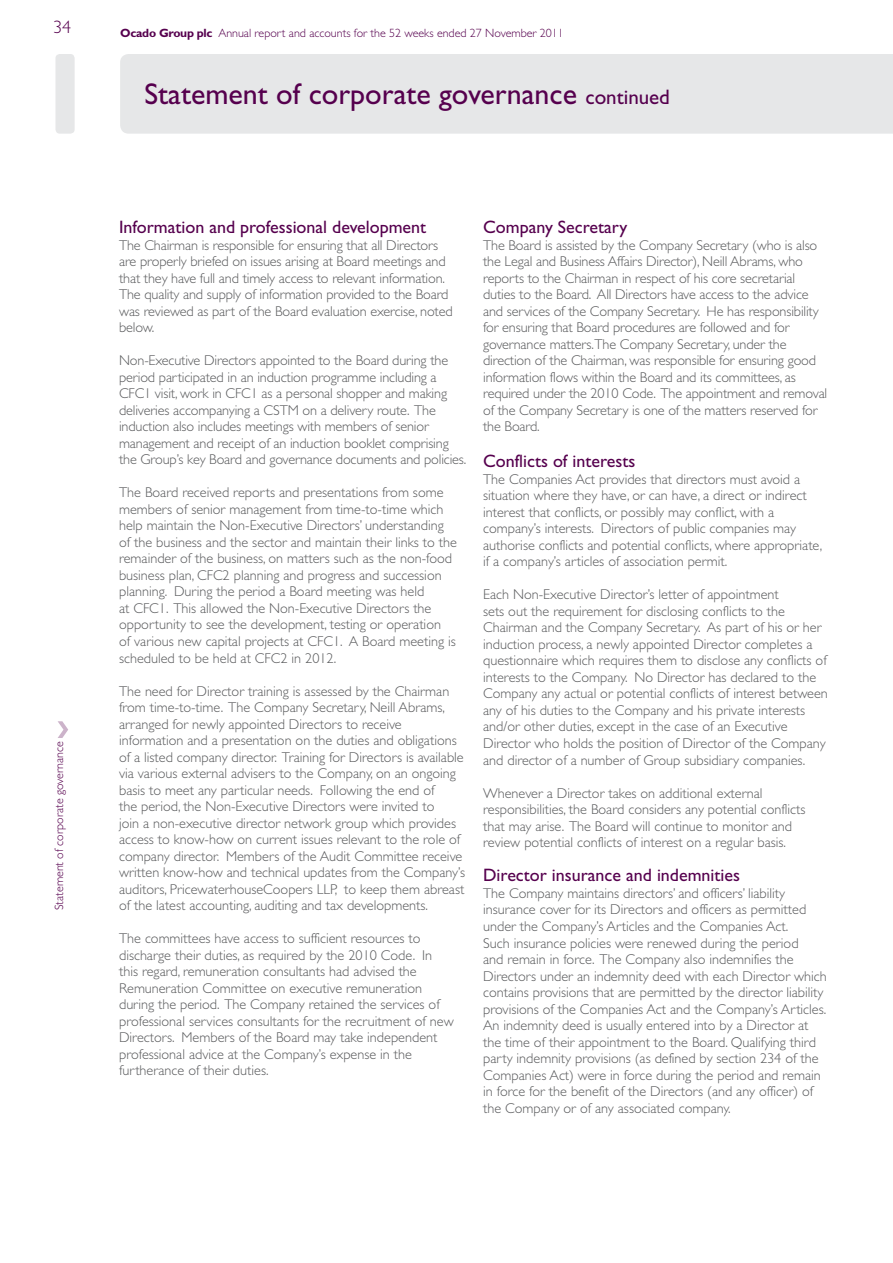
<style>
.page{position:relative;width:893px;height:1263px;background:#fff}
.page>*{position:absolute;margin:0;border:0;box-sizing:border-box;transform-origin:0 0}
.t1{font:30px "Gill Sans Std";color:#56004e}
.t2{font:18px "Gill Sans Std";color:#56004e}
.t3{font:300 18px "Gill Sans Std";color:#56004e}
.t4{font:300 14.25px/16.5px "Gill Sans Std";color:#58595b}
.t5{font:300 12px "Gill Sans Std";color:#56004e}
.s1{font-weight:700}
.s2{font-size:21px}
</style>
<div class="page">
<div style="left:120px;top:54px;width:773px;height:80px;background:#e6e7e8"></div>
<div style="left:55px;top:54px;width:20px;height:80px;background:#e6e7e8;border-radius:4px"></div>
<svg style="left:58px;top:721px;width:10px;height:17px"></svg>
<p class="t3" style="left:53px;top:17px;width:19px">34</p>
<p class="t5" style="left:52px;top:910px;width:170px;rotate:-90deg">Statement of corporate governance</p>
<p class="t5" style="left:120px;top:27px;width:445px"><span class="s1">Ocado Group plc</span> Annual report and accounts for the 52 weeks ended 27 November 2011</p>
<h1 class="t1" style="left:145px;top:76px;width:527px">Statement of corporate governance <span class="s2">continued</span></h1>
<p class="t2" style="left:119px;top:217px;width:309px">Information and professional development</p>
<p class="t4" style="left:119px;top:237px;width:335px">The Chairman is responsible for ensuring that all Directors are properly briefed on issues arising at Board meetings and that they have full and timely access to relevant information.<br>The quality and supply of information provided to the Board was reviewed as part of the Board evaluation exercise, noted below.</p>
<p class="t4" style="left:119px;top:353px;width:331px">N on-Executive Directors appointed to the Board during the period participated in an induction programme including a CFC1 visit, work in CFC1 as a personal shopper and making deliveries accompanying a CSTM</p>
<p class="t4" style="left:119px;top:402px;width:349px;text-indent:183px">on a delivery route. The induction also includes meetings with members of senior management and receipt of an induction booklet comprising the Group’s key Board and governance documents and policies.</p>
<p class="t4" style="left:119px;top:485px;width:339px">The Board received reports and presentations from some members of senior management from time-to-time which help maintain the N on-Executive Directors’ understanding of the business and the sector and maintain their links to the remainder of the business, on matters such as the non-food business plan, CFC2 planning and progress and succession planning. During the period a Board meeting was held<br>at CFC1. This allowed the N on-Executive Directors the opportunity to see the development, testing or operation of various new capital projects at CFC1. A Board meeting is scheduled to be held at CFC2 in 2012.</p>
<p class="t4" style="left:119px;top:683px;width:348px">The need for Director training is assessed by the Chairman from time-to-time. The Company Secretary, N eill Abrams, arranged for newly appointed Directors to receive information and a presentation on the duties and obligations of a listed company director. Training for Directors is available via various external advisers to the Company, on an ongoing basis to meet any particular needs. Following the end of<br>the period, the N on-Executive Directors were invited to<br>join a non-executive director network group which provides access to know-how on current issues relevant to the role of company director. M embers of the Audit Committee receive written know-how and technical updates from the Company’s auditors, PricewaterhouseCoopers LLP, to keep them abreast of the latest accounting, auditing and tax developments.</p>
<p class="t4" style="left:119px;top:930px;width:336px">The committees have access to sufficient resources to discharge their duties, as required by the 2010 Code. I n this regard, remuneration consultants had advised the Remuneration Committee on executive remuneration during the period. The Company retained the services of professional services consultants for the recruitment of new Directors. M embers of the Board may take independent professional advice at the Company’s expense in the furtherance of their duties.</p>
<p class="t2" style="left:483px;top:217px;width:146px">Company Secretary</p>
<p class="t4" style="left:483px;top:237px;width:346px">The Board is assisted by the Company Secretary (who is also the Legal and Business Affairs Director), N eill Abrams, who reports to the Chairman in respect of his core secretarial duties to the Board. All Directors have access to the advice and services of the Company Secretary. H e has responsibility for ensuring that Board procedures are followed and for governance matters.The Company Secretary, under the direction of the Chairman, was responsible for ensuring good information flows within the Board and its committees, as required under the 2010 Code. The appointment and removal of the Company Secretary is one of the matters reserved for the Board.</p>
<p class="t2" style="left:483px;top:451px;width:154px">Conflicts of interests</p>
<p class="t4" style="left:483px;top:471px;width:341px">The Companies Act provides that directors must avoid a situation where they have, or can have, a direct or indirect interest that conflicts, or possibly may conflict, with a company’s interests. Directors of public companies may authorise conflicts and potential conflicts, where appropriate, if a company’s articles of association permit.</p>
<p class="t4" style="left:483px;top:587px;width:346px">Each N on-Executive Director’s letter of appointment<br>sets out the requirement for disclosing conflicts to the Chairman and the Company Secretary. As part of his or her induction process, a newly appointed Director completes a questionnaire which requires them to disclose any conflicts of interests to the Company. N o Director has declared to the Company any actual or potential conflicts of interest between any of his duties to the Company and his private interests and/or other duties, except in the case of an Executive Director who holds the position of Director of the Company and director of a number of Group subsidiary companies.</p>
<p class="t4" style="left:483px;top:785px;width:324px">Whenever a Director takes on additional external responsibilities, the Board considers any potential conflicts that may arise. The Board will continue to monitor and review potential conflicts of interest on a regular basis.</p>
<p class="t2" style="left:483px;top:865px;width:258px">Director insurance and indemnities</p>
<p class="t4" style="left:483px;top:885px;width:345px">The Company maintains directors’ and officers’ liability insurance cover for its Directors and officers as permitted under the Company’s Articles and the Companies Act.<br>Such insurance policies were renewed during the period<br>and remain in force. The Company also indemnifies the Directors under an indemnity deed with each Director which contains provisions that are permitted by the director liability provisions of the Companies Act and the Company’s Articles.<br>An indemnity deed is usually entered into by a Director at the time of their appointment to the Board. Qualifying third party indemnity provisions (as defined by section 234 of the Companies Act) were in force during the period and remain in force for the benefit of the Directors (and any officer) of the Company or of any associated company.</p>
</div>
